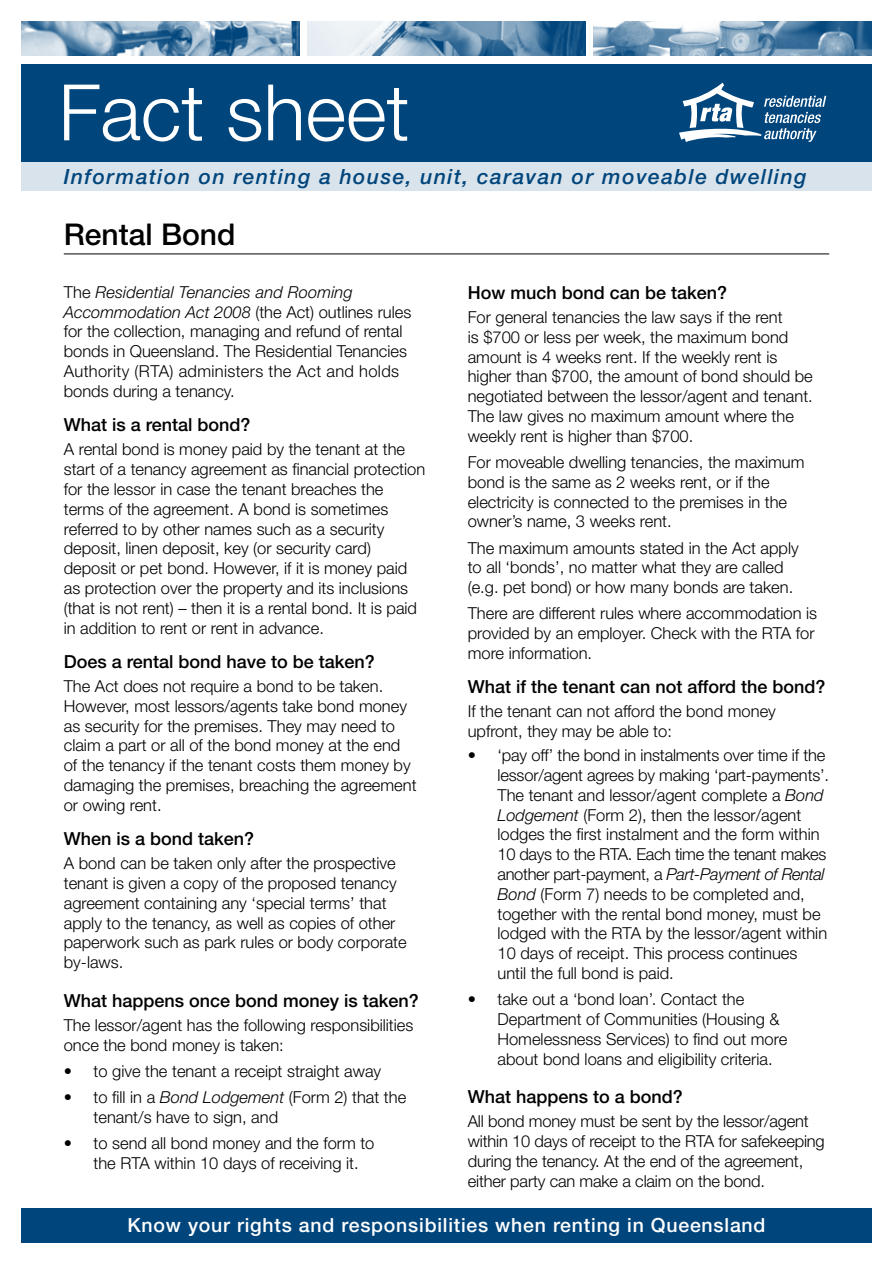
<style>
.page{position:relative;width:893px;height:1263px;background:#fff}
.page>*{position:absolute;margin:0;border:0;box-sizing:border-box;transform-origin:0 0}
.t1{font:300 78px "Helvetica Neue";color:#fff}
.t2{font:500 30px "Helvetica Neue";color:#000}
.t3{font:italic 500 21px "Helvetica Neue";letter-spacing:.07em;color:#00457c}
.t4{font:500 19.5px "Helvetica Neue";letter-spacing:.04em;color:#fff}
.t5{font:500 18px "Helvetica Neue";color:#000}
.t6{font:300 16.5px/19.8px "Helvetica Neue";color:#000}
.s1{font-style:italic}
</style>
<div class="page">
<div style="left:21px;top:153px;width:851px;height:37px;background:#d9e3eb"></div>
<div style="left:21px;top:64px;width:851px;height:98px;background:#00457c"></div>
<img style="left:21px;top:21px;width:278px;height:34px">
<img style="left:594px;top:21px;width:278px;height:34px">
<img style="left:308px;top:21px;width:277px;height:34px">
<svg style="left:679px;top:83px;width:147px;height:59px"></svg>
<div style="left:21px;top:1209px;width:851px;height:34px;background:#00457c"></div>
<hr style="left:64px;top:254px;width:765px;height:1px;background:#000">
<h1 class="t1" style="left:58px;top:65px;width:353px">Fact sheet</h1>
<p class="t3" style="left:64px;top:164px;width:744px">Information on renting a house, unit, caravan or moveable dwelling</p>
<h2 class="t2" style="left:64px;top:216px;width:173px">Rental Bond</h2>
<p class="t6" style="left:64px;top:282px;width:349px">The <span class="s1">Residential Tenancies and Rooming Accommodation Act 2008</span> (the Act) outlines rules for the collection, managing and refund of rental bonds in Queensland. The Residential Tenancies Authority (RTA) administers the Act and holds bonds during a tenancy.</p>
<p class="t5" style="left:64px;top:414px;width:188px">What is a rental bond?</p>
<p class="t6" style="left:64px;top:439px;width:363px">A rental bond is money paid by the tenant at the start of a tenancy agreement as financial protection for the lessor in case the tenant breaches the terms of the agreement. A bond is sometimes referred to by other names such as a security deposit, linen deposit, key (or security card) deposit or pet bond. However, if it is money paid as protection over the property and its inclusions (that is not rent) – then it is a rental bond. It is paid in addition to rent or rent in advance.</p>
<p class="t5" style="left:64px;top:651px;width:313px">Does a rental bond have to be taken?</p>
<p class="t6" style="left:64px;top:676px;width:354px">The Act does not require a bond to be taken.<br>However, most lessors/agents take bond money as security for the premises. They may need to claim a part or all of the bond money at the end of the tenancy if the tenant costs them money by damaging the premises, breaching the agreement or owing rent.</p>
<p class="t5" style="left:64px;top:828px;width:192px">When is a bond taken?</p>
<p class="t6" style="left:64px;top:853px;width:344px">A bond can be taken only after the prospective tenant is given a copy of the proposed tenancy agreement containing any ‘special terms’ that apply to the tenancy, as well as copies of other paperwork such as park rules or body corporate by-laws.</p>
<p class="t5" style="left:64px;top:990px;width:357px">What happens once bond money is taken?</p>
<p class="t6" style="left:64px;top:1015px;width:351px">The lessor/agent has the following responsibilities once the bond money is taken:</p>
<p class="t6" style="left:64px;top:1061px;width:319px">• to give the tenant a receipt straight away</p>
<p class="t6" style="left:94px;top:1087px;width:314px;text-indent:-30px">• to fill in a <span class="s1">Bond Lodgement</span> (Form 2) that the tenant/s have to sign, and</p>
<p class="t6" style="left:94px;top:1133px;width:282px;text-indent:-30px">• to send all bond money and the form to the RTA within 10 days of receiving it.</p>
<p class="t5" style="left:468px;top:282px;width:261px">How much bond can be taken?</p>
<p class="t6" style="left:468px;top:307px;width:347px">For general tenancies the law says if the rent<br>is $700 or less per week, the maximum bond amount is 4 weeks rent. If the weekly rent is higher than $700, the amount of bond should be negotiated between the lessor/agent and tenant.<br>The law gives no maximum amount where the weekly rent is higher than $700.</p>
<p class="t6" style="left:468px;top:452px;width:338px">For moveable dwelling tenancies, the maximum bond is the same as 2 weeks rent, or if the electricity is connected to the premises in the owner’s name, 3 weeks rent.</p>
<p class="t6" style="left:468px;top:537px;width:332px">The maximum amounts stated in the Act apply to all ‘bonds’, no matter what they are called (e.g. pet bond) or how many bonds are taken.</p>
<p class="t6" style="left:468px;top:603px;width:351px">There are different rules where accommodation is provided by an employer. Check with the RTA for more information.</p>
<p class="t5" style="left:468px;top:676px;width:359px">What if the tenant can not afford the bond?</p>
<p class="t6" style="left:468px;top:701px;width:310px">If the tenant can not afford the bond money upfront, they may be able to:</p>
<p class="t6" style="left:497px;top:745px;width:333px;text-indent:-30px">• ‘pay off’ the bond in instalments over time if the lessor/agent agrees by making ‘part-payments’.<br>The tenant and lessor/agent complete a <span class="s1">Bond Lodgement</span> (Form 2), then the lessor/agent lodges the first instalment and the form within 10 days to the RTA. Each time the tenant makes another part-payment, a <span class="s1">Part-Payment of Rental Bond</span> (Form 7) needs to be completed and, together with the rental bond money, must be lodged with the RTA by the lessor/agent within 10 days of receipt. This process continues until the full bond is paid.</p>
<p class="t6" style="left:497px;top:989px;width:291px;text-indent:-30px">• take out a ‘bond loan’. Contact the Department of Communities (Housing &amp; Homelessness Services) to find out more about bond loans and eligibility criteria.</p>
<p class="t5" style="left:468px;top:1086px;width:217px">What happens to a bond?</p>
<p class="t6" style="left:468px;top:1111px;width:359px">All bond money must be sent by the lessor/agent within 10 days of receipt to the RTA for safekeeping during the tenancy. At the end of the agreement, either party can make a claim on the bond.</p>
<p class="t4" style="left:127px;top:1214px;width:640px">Know your rights and responsibilities when renting in Queensland</p>
</div>
